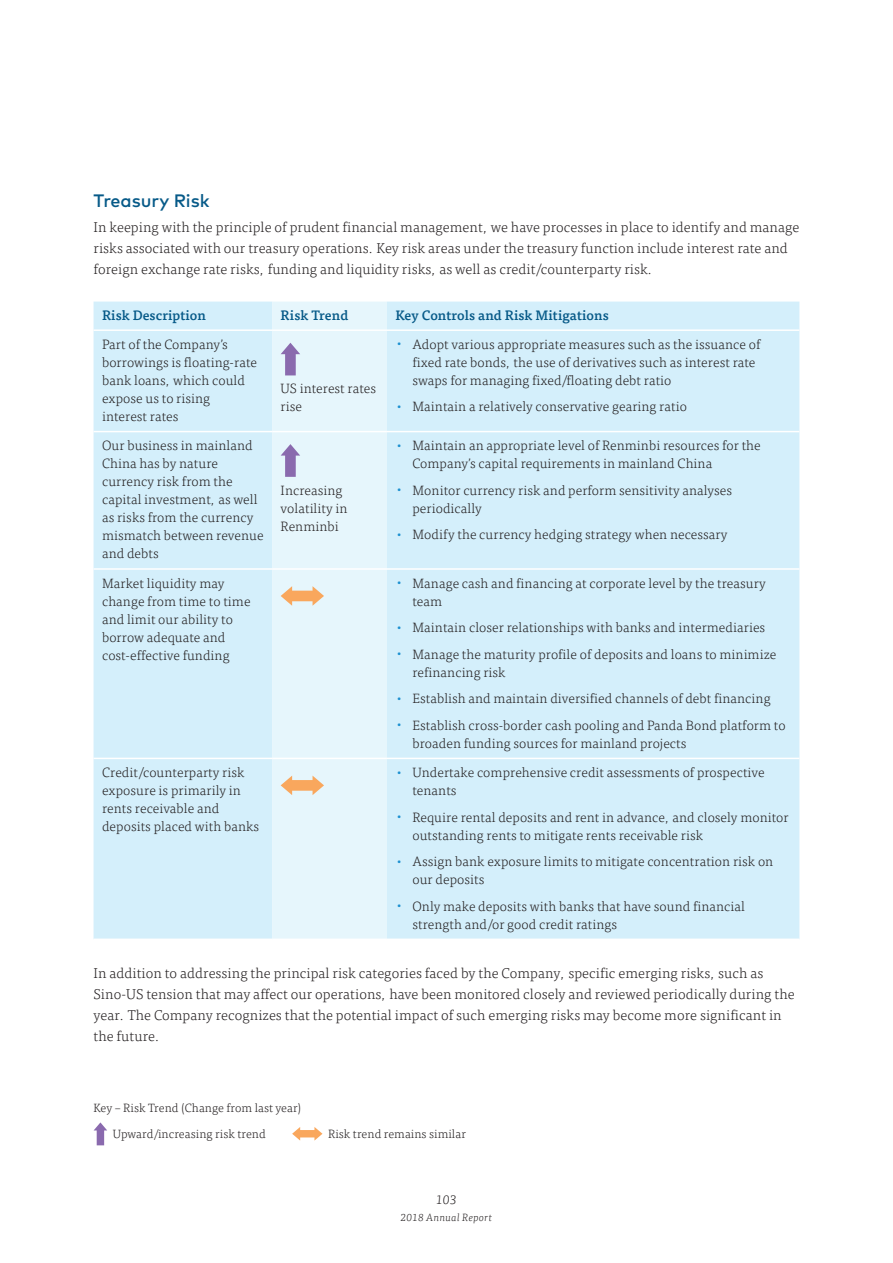
<style>
.page{position:relative;width:893px;height:1263px;background:#fff}
.page>*{position:absolute;margin:0;border:0;box-sizing:border-box;transform-origin:0 0}
.t1{font:500 18px "Mark OT";letter-spacing:-.005em;color:#075a88}
.t2{font:300 14.25px/21px "Tisa OT";letter-spacing:.005em;color:#231f20}
.t3{font:300 13.5px/18px "Tisa OT";letter-spacing:.005em;color:#231f20}
.t4{font:500 13.5px "Tisa OT";letter-spacing:.005em;color:#075a88}
.t5{font:italic 300 12.75px "Tisa OT";color:#231f20}
.t6{font:300 12px "Tisa OT";letter-spacing:.005em;color:#231f20}
.t7{font:italic 300 10.5px "Tisa OT";letter-spacing:.02em;color:#231f20}
.s1{color:#1d90d0}
</style>
<div class="page">
<div style="left:94px;top:302px;width:705px;height:636px;background:#d4effb"></div>
<div style="left:272px;top:302px;width:115px;height:636px;background:#e6f6fc"></div>
<hr style="left:94px;top:329px;width:178px;height:2px;background:#fff">
<hr style="left:272px;top:329px;width:115px;height:2px;background:#fff">
<hr style="left:387px;top:329px;width:412px;height:2px;background:#fff">
<hr style="left:94px;top:431px;width:178px;height:1px;background:#fff">
<hr style="left:272px;top:431px;width:115px;height:1px;background:#fff">
<hr style="left:387px;top:431px;width:412px;height:1px;background:#fff">
<hr style="left:94px;top:568px;width:178px;height:2px;background:#fff">
<hr style="left:272px;top:568px;width:115px;height:2px;background:#fff">
<hr style="left:387px;top:568px;width:412px;height:2px;background:#fff">
<hr style="left:94px;top:758px;width:178px;height:1px;background:#fff">
<hr style="left:272px;top:758px;width:115px;height:1px;background:#fff">
<hr style="left:387px;top:758px;width:412px;height:1px;background:#fff">
<svg style="left:281px;top:343px;width:19px;height:32px"></svg>
<svg style="left:281px;top:444px;width:19px;height:33px"></svg>
<svg style="left:281px;top:586px;width:43px;height:20px"></svg>
<svg style="left:281px;top:776px;width:43px;height:19px"></svg>
<svg style="left:94px;top:1122px;width:13px;height:23px"></svg>
<svg style="left:292px;top:1127px;width:30px;height:13px"></svg>
<h1 class="t1" style="left:94px;top:189px;width:117px">Treasury Risk</h1>
<p class="t2" style="left:94px;top:217px;width:707px">In keeping with the principle of prudent financial management, we have processes in place to identify and manage risks associated with our treasury operations. Key risk areas under the treasury function include interest rate and foreign exchange rate risks, funding and liquidity risks, as well as credit/counterparty risk.</p>
<p class="t4" style="left:102px;top:307px;width:105px">Risk Description</p>
<p class="t4" style="left:281px;top:307px;width:69px">Risk Trend</p>
<p class="t4" style="left:395px;top:307px;width:215px">Key Controls and Risk Mitigations</p>
<p class="t3" style="left:102px;top:335px;width:156px">Part of the Company’s borrowings is floating-rate bank loans, which could expose us to rising interest rates</p>
<p class="t3" style="left:412px;top:335px;width:349px;text-indent:-17px"><span class="s1">•</span> Adopt various appropriate measures such as the issuance of fixed rate bonds, the use of derivatives such as interest rate swaps for managing fixed/floating debt ratio</p>
<p class="t3" style="left:395px;top:398px;width:293px"><span class="s1">•</span> Maintain a relatively conservative gearing ratio</p>
<p class="t3" style="left:281px;top:380px;width:97px">US interest rates rise</p>
<p class="t3" style="left:102px;top:437px;width:163px">Our business in mainland<br>China has by nature currency risk from the capital investment, as well as risks from the currency mismatch between revenue and debts</p>
<p class="t3" style="left:281px;top:481px;width:68px">Increasing volatility in<br>Renminbi</p>
<p class="t3" style="left:412px;top:437px;width:350px;text-indent:-17px"><span class="s1">•</span> Maintain an appropriate level of Renminbi resources for the<br>Company’s capital requirements in mainland China</p>
<p class="t3" style="left:412px;top:481px;width:321px;text-indent:-17px"><span class="s1">•</span> Monitor currency risk and perform sensitivity analyses periodically</p>
<p class="t3" style="left:395px;top:526px;width:333px"><span class="s1">•</span> Modify the currency hedging strategy when necessary</p>
<p class="t3" style="left:102px;top:574px;width:150px">Market liquidity may change from time to time and limit our ability to borrow adequate and cost-effective funding</p>
<p class="t3" style="left:412px;top:574px;width:355px;text-indent:-17px"><span class="s1">•</span> Manage cash and financing at corporate level by the treasury team</p>
<p class="t3" style="left:395px;top:619px;width:371px"><span class="s1">•</span> Maintain closer relationships with banks and intermediaries</p>
<p class="t3" style="left:412px;top:645px;width:365px;text-indent:-17px"><span class="s1">•</span> Manage the maturity profile of deposits and loans to minimize refinancing risk</p>
<p class="t3" style="left:395px;top:690px;width:377px"><span class="s1">•</span> Establish and maintain diversified channels of debt financing</p>
<p class="t3" style="left:412px;top:716px;width:375px;text-indent:-17px"><span class="s1">•</span> Establish cross-border cash pooling and Panda Bond platform to broaden funding sources for mainland projects</p>
<p class="t3" style="left:102px;top:764px;width:159px">Credit/counterparty risk exposure is primarily in rents receivable and deposits placed with banks</p>
<p class="t3" style="left:412px;top:764px;width:354px;text-indent:-17px"><span class="s1">•</span> Undertake comprehensive credit assessments of prospective tenants</p>
<p class="t3" style="left:412px;top:808px;width:378px;text-indent:-17px"><span class="s1">•</span> Require rental deposits and rent in advance, and closely monitor outstanding rents to mitigate rents receivable risk</p>
<p class="t3" style="left:412px;top:853px;width:362px;text-indent:-17px"><span class="s1">•</span> Assign bank exposure limits to mitigate concentration risk on our deposits</p>
<p class="t3" style="left:412px;top:897px;width:334px;text-indent:-17px"><span class="s1">•</span> Only make deposits with banks that have sound financial strength and/or good credit ratings</p>
<p class="t2" style="left:94px;top:963px;width:703px">In addition to addressing the principal risk categories faced by the Company, specific emerging risks, such as Sino-US tension that may affect our operations, have been monitored closely and reviewed periodically during the year. The Company recognizes that the potential impact of such emerging risks may become more significant in the future.</p>
<p class="t6" style="left:94px;top:1100px;width:209px">Key – Risk Trend (Change from last year)</p>
<p class="t6" style="left:113px;top:1127px;width:154px">Upward/increasing risk trend</p>
<p class="t6" style="left:328px;top:1127px;width:139px">Risk trend remains similar</p>
<p class="t5" style="left:436px;top:1192px;width:23px">103</p>
<p class="t7" style="left:401px;top:1211px;width:93px">2018 Annual Report</p>
</div>
